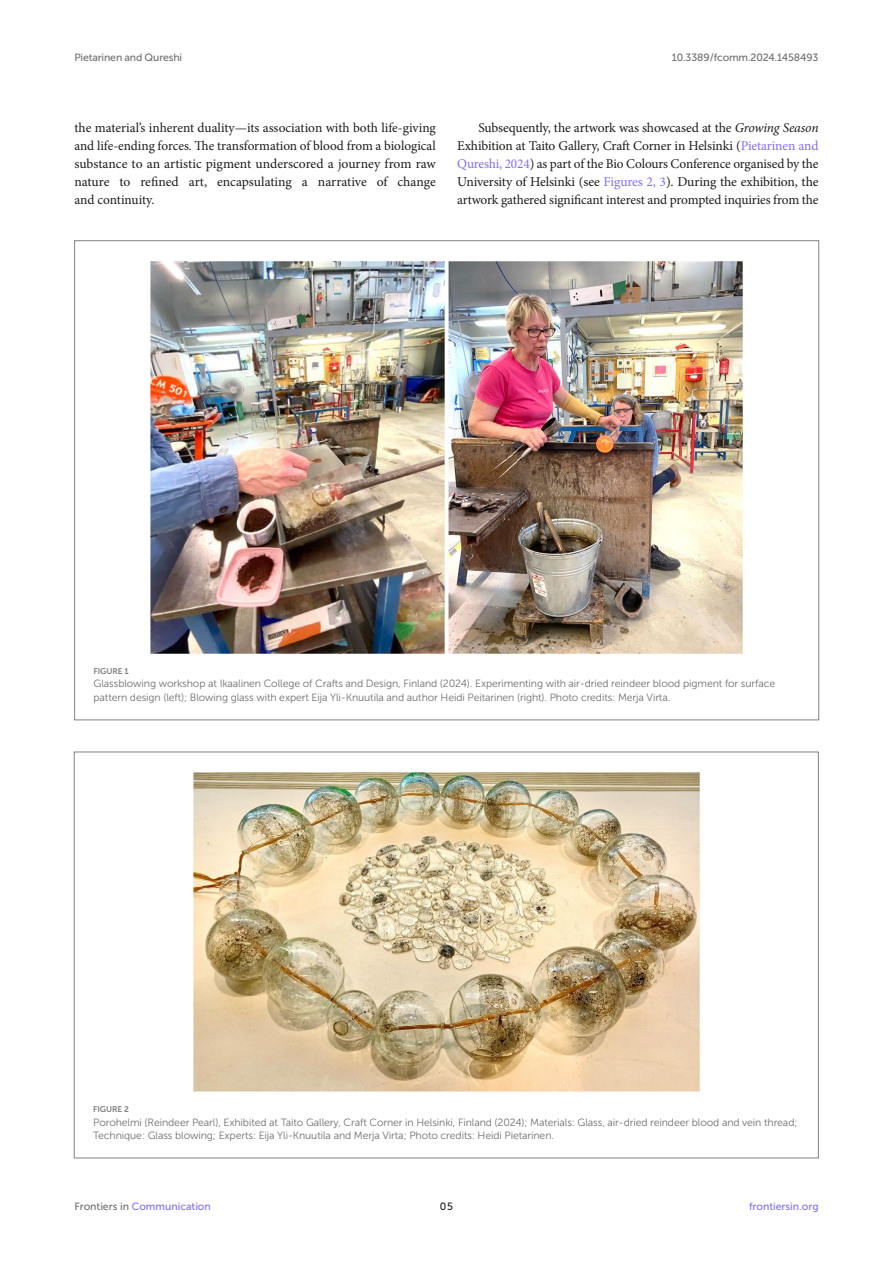
<style>
.page{position:relative;width:893px;height:1263px;background:#fff}
.page>*{position:absolute;margin:0;border:0;box-sizing:border-box;transform-origin:0 0}
.TEXT{font:13.5px/18px "Minion Pro";letter-spacing:-.01em;color:#1b1c1b;text-align:justify}
.FIG_LEG{font:10.5px/13.5px "Museo Sans 300";letter-spacing:-.01em;color:#706f70}
.t1{font:10.5px "Museo Sans 500";letter-spacing:-.015em;color:#706f70}
.t2{font:10.5px "Museo Sans 500";color:#856df0}
.t3{font:10.5px "Museo Sans 500";color:#1b1c1b}
.FIG_HD{font:8.25px "Museo Sans 700";letter-spacing:-.01em;color:#7e7f7f}
.s1{font-style:italic}
.s2{color:#856df0}
.s3{color:#706f70}
</style>
<div class="page">
<img style="left:150px;top:261px;width:593px;height:393px">
<img style="left:193px;top:772px;width:507px;height:320px">
<p class="t1" style="left:74px;top:51px;width:109px">Pietarinen and Qureshi</p>
<p class="t1" style="left:672px;top:51px;width:148px">10.3389/fcomm.2024.1458493</p>
<p class="TEXT" style="left:74px;top:119px;width:363px">the material’s inherent duality—its association with both life-giving and life-ending forces. The transformation of blood from a biological substance to an artistic pigment underscored a journey from raw nature to refined art, encapsulating a narrative of change and continuity.</p>
<p class="TEXT" style="left:457px;top:119px;width:363px;text-indent:21px">Subsequently, the artwork was showcased at the <span class="s1">Growing Season </span>Exhibition at Taito Gallery, Craft Corner in Helsinki (<span class="s2">Pietarinen and Qureshi, 2024</span>) as part of the Bio Colours Conference organised by the University of Helsinki (see <span class="s2">Figures 2, 3</span>). During the exhibition, the artwork gathered significant interest and prompted inquiries from the</p>
<p class="FIG_HD" style="left:94px;top:666px;width:37px">FIGURE 1</p>
<p class="FIG_LEG" style="left:94px;top:677px;width:683px">Glassblowing workshop at Ikaalinen College of Crafts and Design, Finland (2024). Experimenting with air-dried reindeer blood pigment for surface pattern design (left); Blowing glass with expert Eija Yli-Knuutila and author Heidi Peitarinen (right). Photo credits: Merja Virta.</p>
<p class="FIG_HD" style="left:93px;top:1104px;width:37px">FIGURE 2</p>
<p class="FIG_LEG" style="left:93px;top:1115px;width:706px">Porohelmi (Reindeer Pearl), Exhibited at Taito Gallery, Craft Corner in Helsinki, Finland (2024); Materials: Glass, air-dried reindeer blood and vein thread;<br>Technique: Glass blowing; Experts: Eija Yli-Knuutila and Merja Virta; Photo credits: Heidi Pietarinen.</p>
<p class="t2" style="left:74px;top:1200px;width:138px"><span class="s3">Frontiers in</span> Communication</p>
<p class="t3" style="left:440px;top:1200px;width:14px">05</p>
<p class="t2" style="left:749px;top:1200px;width:71px">frontiersin.org</p>
</div>
